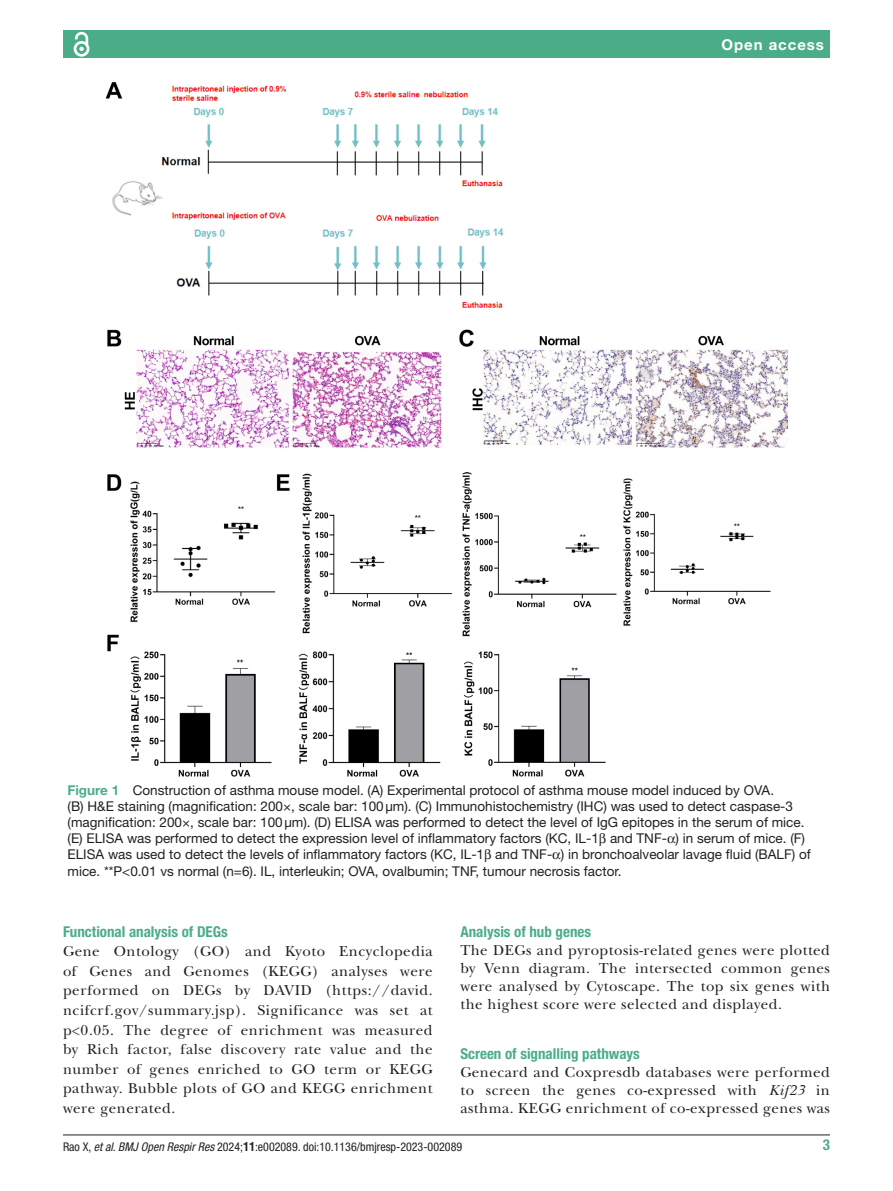
<style>
.page{position:relative;width:893px;height:1191px;background:#fff}
.page>*{position:absolute;margin:0;border:0;box-sizing:border-box;transform-origin:0 0}
.t1{font:15px/19.5px "New Baskerville";letter-spacing:.035em;color:#231f20;text-align:justify}
.t2{font:700 condensed 15px "Helvetica Neue LT Std";color:#4bad87}
.t3{font:700 15px "Helvetica Neue LT Std";letter-spacing:.065em;color:#fff}
.t4{font:13.5px/16.2px "Helvetica Neue LT Std";color:#231f20}
.t5{font:condensed 12px "Helvetica Neue LT Std";color:#231f20}
.s1{font-weight:700;color:#4bad87}
.s2{font-style:italic}
.s3{font-family:"Helvetica";font-weight:700}
</style>
<div class="page">
<hr style="left:63px;top:1134px;width:767px;height:1px;background:#231f20">
<div style="left:63px;top:31px;width:767px;height:27px;background:#4bad87"></div>
<svg style="left:73px;top:31px;width:17px;height:26px"></svg>
<img style="left:106px;top:82px;width:681px;height:695px">
<p class="t3" style="left:721px;top:35px;width:104px">Open access</p>
<p class="t4" style="left:68px;top:781px;width:745px"><span class="s1">Figure 1</span> Construction of asthma mouse model. (A) Experimental protocol of asthma mouse model induced by OVA.<br>(B) H&amp;E staining (magnification: 200×, scale bar: 100µm). (C) Immunohistochemistry (IHC) was used to detect caspase-3 (magnification: 200×, scale bar: 100µm). (D) ELISA was performed to detect the level of IgG epitopes in the serum of mice. (E) ELISA was performed to detect the expression level of inflammatory factors (KC, IL-1 and TNF- ) in serum of mice. (F)<br>ELISA was used to detect the levels of inflammatory factors (KC, IL-1 and TNF- ) in bronchoalveolar lavage fluid (BALF) of mice. **P&lt;0.01 vs normal (n=6). IL, interleukin; OVA, ovalbumin; TNF, tumour necrosis factor.</p>
<p class="t2" style="left:63px;top:922px;width:166px">Functional analysis of DEGs</p>
<p class="t1" style="left:63px;top:941px;width:371px">Gene Ontology (GO) and Kyoto Encyclopedia of Genes and Genomes (KEGG) analyses were performed on DEGs by DAVID (https://david. ncifcrf.gov/summary.jsp). Significance was set at p&lt;0.05. The degree of enrichment was measured by Rich factor, false discovery rate value and the number of genes enriched to GO term or KEGG pathway. Bubble plots of GO and KEGG enrichment were generated.</p>
<p class="t2" style="left:460px;top:922px;width:132px">Analysis of hub genes</p>
<p class="t1" style="left:460px;top:941px;width:371px;line-height:18px">The DEGs and pyroptosis-related genes were plotted by Venn diagram. The intersected common genes were analysed by Cytoscape. The top six genes with the highest score were selected and displayed.</p>
<p class="t2" style="left:460px;top:1044px;width:181px">Screen of signalling pathways</p>
<p class="t1" style="left:460px;top:1063px;width:371px;line-height:18px">Genecard and Coxpresdb databases were performed to screen the genes co-expressed with <span class="s2">Kif23</span> in asthma. KEGG enrichment of co-expressed genes was</p>
<p class="t5" style="left:63px;top:1139px;width:401px">Rao X, <span class="s2">et al</span>. <span class="s2">BMJ Open Respir Res</span> 2024;<span class="s3">11</span>:e002089. doi:10.1136/bmjresp-2023-002089</p>
<p class="t2" style="left:823px;top:1135px;width:9px">3</p>
</div>
